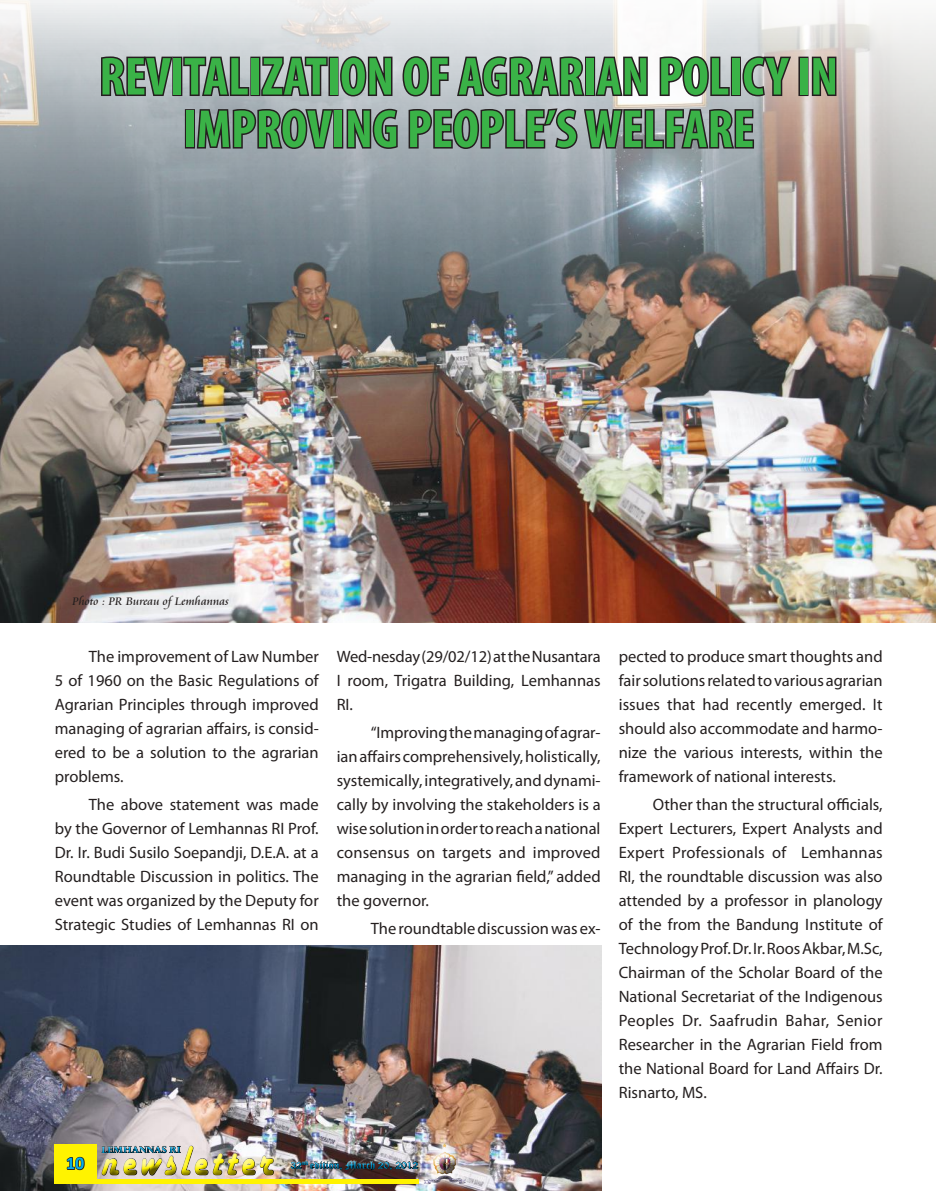
<style>
.page{position:relative;width:936px;height:1191px;background:#fff}
.page>*{position:absolute;margin:0;border:0;box-sizing:border-box;transform-origin:0 0}
.t1{font:700 condensed 54px/52.5px "Myriad Pro";color:#3ab247;text-align:center}
.t2{font:43.2px "Harlow Solid";letter-spacing:.13em;color:#fff300;scale:.78 1}
.t3{font:700 18px "Calibri";color:#00aeef}
.t4{font:16.5px/24px "Myriad Pro";color:#241f1f;text-align:justify}
.t5{font:12px "Cataneo BT";color:#241f1f}
.t6{font:10.65px "Old English Text";color:#00aeef;scale:1.06 1}
.t7{font:700 10.65px "Perpetua";color:#00aeef;scale:1.06 1}
</style>
<div class="page">
<img style="left:0;top:945px;width:601px;height:246px">
<div style="left:88px;top:1134px;width:234px;height:57px;background:#241f1f;opacity:.75"></div>
<img style="left:101px;top:1134px;width:174px;height:57px">
<div style="left:97px;top:1140px;width:97px;height:20px;background:#241f1f;opacity:.75"></div>
<div style="left:274px;top:1155px;width:162px;height:20px;background:#241f1f;opacity:.75"></div>
<img style="left:412px;top:1131px;width:95px;height:60px">
<div style="left:421px;top:1139px;width:47px;height:46px;background:#241f1f;opacity:.75"></div>
<div style="left:54px;top:1144px;width:43px;height:37px;background:#fff300"></div>
<svg style="left:66px;top:1156px;width:19px;height:15px"></svg>
<hr style="left:54px;top:1179px;width:364px;height:4px;background:#fff300">
<img style="left:0;top:0;width:935px;height:622px">
<svg style="left:99px;top:54px;width:75px;height:44px;background:#7d7e81"></svg>
<div style="left:172px;top:57px;width:10px;height:39px;border:3px solid #241f1f"></div>
<svg style="left:182px;top:55px;width:69px;height:43px;background:#828587"></svg>
<div style="left:250px;top:57px;width:10px;height:39px;border:3px solid #241f1f"></div>
<svg style="left:260px;top:55px;width:69px;height:43px;background:#818385"></svg>
<div style="left:328px;top:57px;width:10px;height:39px;border:3px solid #241f1f"></div>
<svg style="left:338px;top:55px;width:56px;height:43px;background:#808183"></svg>
<svg style="left:401px;top:54px;width:186px;height:44px;background:#88898c"></svg>
<div style="left:585px;top:57px;width:10px;height:39px;border:3px solid #241f1f"></div>
<svg style="left:593px;top:55px;width:56px;height:43px"></svg>
<svg style="left:658px;top:55px;width:73px;height:43px"></svg>
<div style="left:730px;top:57px;width:10px;height:39px;border:3px solid #241f1f"></div>
<svg style="left:741px;top:55px;width:52px;height:43px;background:#948c89"></svg>
<div style="left:798px;top:57px;width:10px;height:39px;border:3px solid #241f1f"></div>
<svg style="left:810px;top:55px;width:27px;height:43px"></svg>
<div style="left:185px;top:109px;width:10px;height:40px;border:3px solid #241f1f"></div>
<svg style="left:195px;top:107px;width:140px;height:44px;background:#6d7174"></svg>
<div style="left:333px;top:109px;width:10px;height:40px;border:3px solid #241f1f"></div>
<svg style="left:345px;top:107px;width:54px;height:43px;background:#707275"></svg>
<svg style="left:407px;top:107px;width:348px;height:44px;background:#75787b"></svg>
<h1 class="t1" style="left:99px;top:49px;width:740px">REVITALIZATION OF AGRARIAN POLICY IN<br>IMPROVING PEOPLE’S WELFARE</h1>
<p class="t5" style="left:72px;top:593px;width:158px">Photo : PR Bureau ofLemhannas</p>
<p class="t4" style="left:55px;top:644px;width:265px;text-indent:34px">The improvement of Law Number 5 of 1960 on the Basic Regulations of Agrarian Principles through improved managing of agrarian affairs, is consid&shy;ered to be a solution to the agrarian problems.</p>
<p class="t4" style="left:55px;top:792px;width:265px;text-indent:34px">The above statement was made by the Governor of Lemhannas RI Prof.<br>Dr. Ir. Budi Susilo Soepandji, D.E.A. at a Roundtable Discussion in politics. The event was organized by the Deputy for Strategic Studies of Lemhannas RI on</p>
<p class="t4" style="left:337px;top:644px;width:265px">Wed-nesday (29/02/12) at the Nusantara I room, Trigatra Building, Lemhannas RI.</p>
<p class="t4" style="left:337px;top:720px;width:265px;text-indent:34px">“Improving the managing of agrar&shy;ian affairs comprehensively, holistically, systemically, integratively, and dynami&shy;cally by involving the stakeholders is a wise solution in order to reach a national consensus on targets and improved managing in the agrarian field,” added the governor.</p>
<p class="t4" style="left:371px;top:916px;width:231px">The roundtable discussion was ex-</p>
<p class="t3" style="left:66px;top:1151px;width:20px">10</p>
<h2 class="t2" style="left:101px;top:1137px;width:221px">newsletter</h2>
<p class="t7" style="left:102px;top:1142px;width:76px">LEMHANNAS RI</p>
<p class="t6" style="left:290px;top:1157px;width:122px">32<sup>nd</sup> edition, March 20, 2012</p>
<p class="t4" style="left:618px;top:644px;width:265px">pected to produce smart thoughts and fair solutions related to various agrarian issues that had recently emerged. It should also accommodate and harmo&shy;nize the various interests, within the framework of national interests.</p>
<p class="t4" style="left:618px;top:792px;width:265px;text-indent:34px">Other than the structural officials, Expert Lecturers, Expert Analysts and Expert Professionals of Lemhannas RI, the roundtable discussion was also attended by a professor in planology of the from the Bandung Institute of Technology Prof. Dr. Ir. Roos Akbar, M.Sc, Chairman of the Scholar Board of the National Secretariat of the Indigenous Peoples Dr. Saafrudin Bahar, Senior Researcher in the Agrarian Field from the National Board for Land Affairs Dr.<br>Risnarto, MS.</p>
</div>
